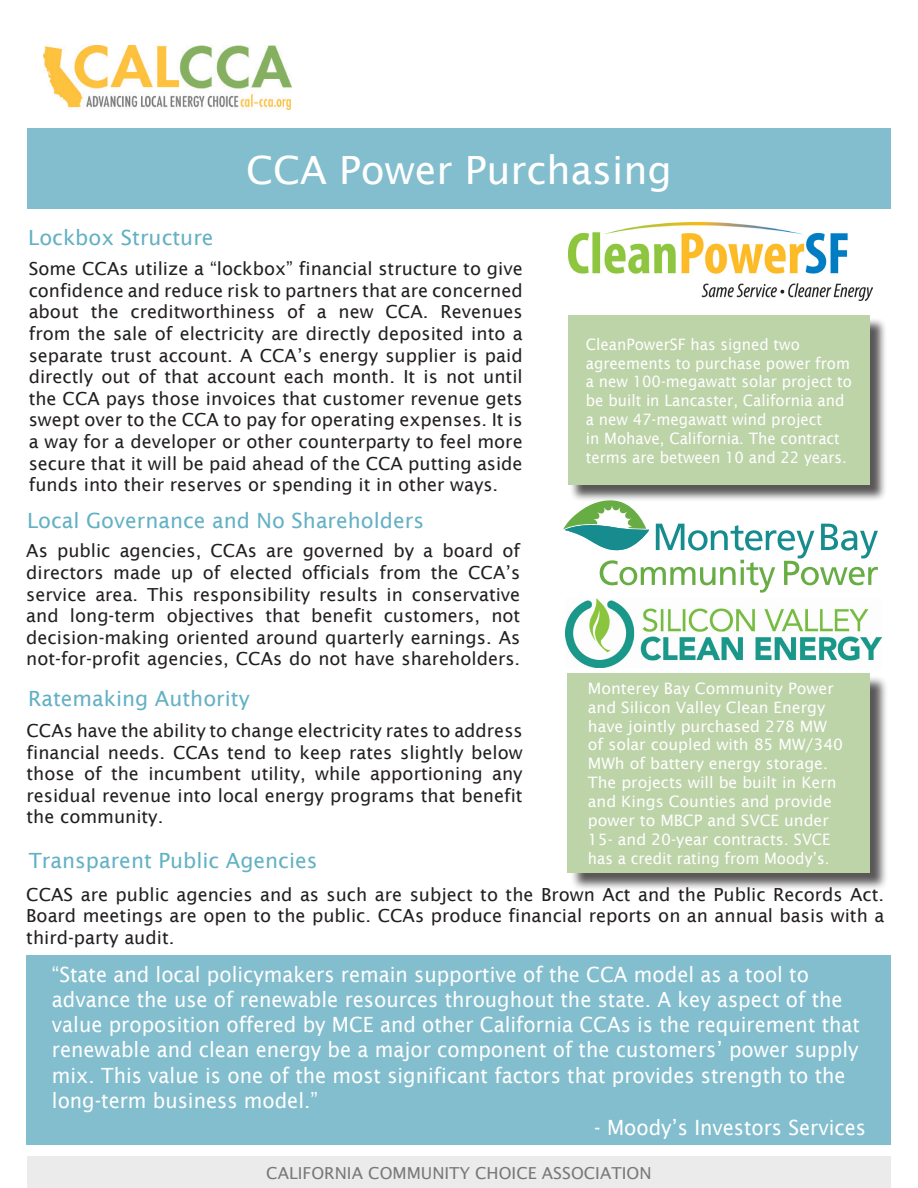
<style>
.page{position:relative;width:918px;height:1188px;background:#fff}
.page>*{position:absolute;margin:0;border:0;box-sizing:border-box;transform-origin:0 0}
.t1{font:39px "Lucida Sans";color:#fff}
.t2{font:21px/25.2px "Lucida Sans";color:#fff;scale:.95 1}
.t3{font:21px "Lucida Sans";color:#64b1c4}
.t4{font:18px/21.6px "Lucida Sans";color:#231f20;text-align:justify}
.t5{font:16.5px "Lucida Sans";color:#787779}
.t6{font:15.75px/18.9px "Lucida Sans";color:#fff}
.t7{font:15.75px/18.9px "Lucida Sans";color:#fff;scale:.95 1}
</style>
<div class="page">
<img style="left:43px;top:46px;width:249px;height:64px">
<div style="left:27px;top:129px;width:864px;height:80px;background:#82bece"></div>
<div style="left:27px;top:1157px;width:864px;height:31px;background:#ebebeb"></div>
<div style="left:570px;top:317px;width:317px;height:185px;background:#231f20;opacity:.75"></div>
<div style="left:568px;top:315px;width:302px;height:170px;background:#bdd3a8"></div>
<div style="left:570px;top:675px;width:319px;height:216px;background:#231f20;opacity:.75"></div>
<div style="left:568px;top:673px;width:302px;height:200px;background:#bdd3a8"></div>
<div style="left:27px;top:956px;width:864px;height:189px;background:#82bece"></div>
<img style="left:569px;top:223px;width:304px;height:77px">
<svg style="left:563px;top:500px;width:315px;height:93px"></svg>
<img style="left:565px;top:598px;width:316px;height:69px">
<p class="t1" style="left:246px;top:148px;width:427px">CCA Power Purchasing</p>
<p class="t3" style="left:28px;top:225px;width:187px">Lockbox Structure</p>
<p class="t4" style="left:29px;top:258px;width:496px">Some CCAs utilize a “lockbox” financial structure to give confidence and reduce risk to partners that are concerned about the creditworthiness of a new CCA. Revenues from the sale of electricity are directly deposited into a separate trust account. A CCA’s energy supplier is paid directly out of that account each month. It is not until the CCA pays those invoices that customer revenue gets swept over to the CCA to pay for operating expenses. It is a way for a developer or other counterparty to feel more secure that it will be paid ahead of the CCA putting aside funds into their reserves or spending it in other ways.</p>
<p class="t3" style="left:27px;top:508px;width:399px">Local Governance and No Shareholders</p>
<p class="t4" style="left:26px;top:540px;width:496px">As public agencies, CCAs are governed by a board of directors made up of elected officials from the CCA’s service area. This responsibility results in conservative and long-term objectives that benefit customers, not decision-making oriented around quarterly earnings. As not-for-profit agencies, CCAs do not have shareholders.</p>
<p class="t7" style="left:586px;top:335px;width:282px">CleanPowerSF has signed two agreements to purchase power from a new 100-megawatt solar project to be built in Lancaster, California and a new 47-megawatt wind project<br>in Mohave, California. The contract terms are between 10 and 22 years.</p>
<p class="t6" style="left:588px;top:679px;width:257px">Monterey Bay Community Power and Silicon Valley Clean Energy have jointly purchased 278 MW of solar coupled with 85 MW/340<br>MWh of battery energy storage.<br>The projects will be built in Kern and Kings Counties and provide power to MBCP and SVCE under<br>15- and 20-year contracts. SVCE has a credit rating from Moody’s.</p>
<p class="t3" style="left:28px;top:687px;width:223px">Ratemaking Authority</p>
<p class="t4" style="left:27px;top:720px;width:498px">CCAs have the ability to change electricity rates to address financial needs. CCAs tend to keep rates slightly below those of the incumbent utility, while apportioning any residual revenue into local energy programs that benefit the community.</p>
<p class="t3" style="left:29px;top:849px;width:290px">Transparent Public Agencies</p>
<p class="t4" style="left:26px;top:883px;width:859px">CCAS are public agencies and as such are subject to the Brown Act and the Public Records Act.<br>Board meetings are open to the public. CCAs produce financial reports on an annual basis with a third-party audit.</p>
<p class="t2" style="left:52px;top:962px;width:852px">“State and local policymakers remain supportive of the CCA model as a tool to advance the use of renewable resources throughout the state. A key aspect of the value proposition offered by MCE and other California CCAs is the requirement that renewable and clean energy be a major component of the customers’ power supply mix. This value is one of the most significant factors that provides strength to the long-term business model.”</p>
<p class="t2" style="left:594px;top:1115px;width:288px">- Moody’s Investors Services</p>
<p class="t5" style="left:266px;top:1163px;width:387px">CALIFORNIA COMMUNITY CHOICE ASSOCIATION</p>
</div>
